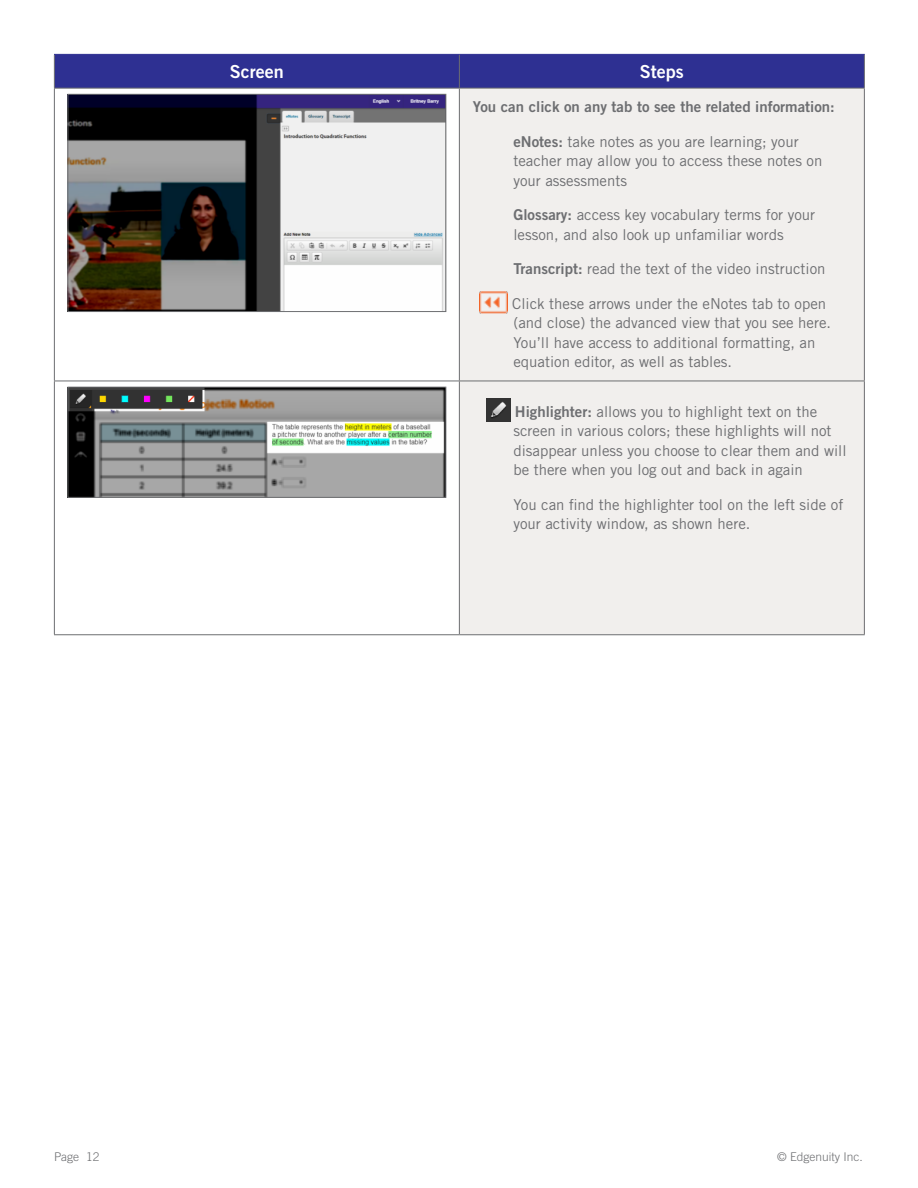
<style>
.page{position:relative;width:918px;height:1188px;background:#fff}
.page>*{position:absolute;margin:0;border:0;box-sizing:border-box;transform-origin:0 0}
.t1{font:18px "Trade Gothic LT Std Bd 2";color:#fff}
.t2{font:15px/19.5px "Trade Gothic LT Std";color:#6d6e71}
.t3{font:15px "Trade Gothic LT Std Bd 2";color:#6d6e71}
.t4{font:300 12px "Trade Gothic LT Std";color:#6d6e71}
.s1{font-family:"Trade Gothic LT Std Bd 2"}
</style>
<div class="page">
<div style="left:55px;top:55px;width:809px;height:33px;background:#2e3092"></div>
<div style="left:460px;top:89px;width:404px;height:545px;background:#f1efed"></div>
<hr style="left:54px;top:55px;width:1px;height:33px;background:#6d6e71">
<hr style="left:459px;top:55px;width:1px;height:33px;background:#6d6e71">
<hr style="left:864px;top:55px;width:1px;height:33px;background:#6d6e71">
<hr style="left:54px;top:88px;width:405px;height:1px;background:#6d6e71">
<hr style="left:459px;top:88px;width:406px;height:1px;background:#6d6e71">
<hr style="left:54px;top:88px;width:1px;height:293px;background:#6d6e71">
<hr style="left:54px;top:381px;width:405px;height:1px;background:#6d6e71">
<hr style="left:54px;top:381px;width:1px;height:253px;background:#6d6e71">
<hr style="left:459px;top:88px;width:1px;height:293px;background:#6d6e71">
<hr style="left:864px;top:88px;width:1px;height:293px;background:#6d6e71">
<hr style="left:459px;top:381px;width:406px;height:1px;background:#6d6e71">
<hr style="left:459px;top:381px;width:1px;height:253px;background:#6d6e71">
<hr style="left:864px;top:381px;width:1px;height:253px;background:#6d6e71">
<hr style="left:54px;top:634px;width:405px;height:1px;background:#6d6e71">
<hr style="left:459px;top:634px;width:406px;height:1px;background:#6d6e71">
<hr style="left:54px;top:54px;width:405px;height:1px;background:#2e3092">
<hr style="left:459px;top:54px;width:406px;height:1px;background:#2e3092">
<img style="left:70px;top:96px;width:374px;height:214px">
<div style="left:68px;top:94px;width:378px;height:218px;border:1px solid #6d6e71"></div>
<img style="left:480px;top:291px;width:28px;height:22px">
<img style="left:70px;top:389px;width:374px;height:107px">
<div style="left:68px;top:387px;width:378px;height:111px;border:1px solid #6d6e71"></div>
<img style="left:486px;top:399px;width:24px;height:22px">
<p class="t1" style="left:230px;top:60px;width:55px">Screen</p>
<p class="t1" style="left:640px;top:60px;width:45px">Steps</p>
<p class="t3" style="left:473px;top:98px;width:364px">You can click on any tab to see the related information:</p>
<p class="t2" style="left:513px;top:132px;width:311px"><span class="s1">eNotes:</span> take notes as you are learning; your teacher may allow you to access these notes on your assessments</p>
<p class="t2" style="left:513px;top:205px;width:303px"><span class="s1">Glossary:</span> access key vocabulary terms for your lesson, and also look up unfamiliar words</p>
<p class="t2" style="left:513px;top:259px;width:314px"><span class="s1">Transcript:</span> read the text of the video instruction</p>
<p class="t2" style="left:512px;top:294px;width:320px">Click these arrows under the eNotes tab to open (and close) the advanced view that you see here.<br>You’ll have access to additional formatting, an equation editor, as well as tables.</p>
<p class="t2" style="left:513px;top:401px;width:335px"><span class="s1">Highlighter:</span> allows you to highlight text on the screen in various colors; these highlights will not disappear unless you choose to clear them and will be there when you log out and back in again</p>
<p class="t2" style="left:513px;top:494px;width:331px">You can find the highlighter tool on the left side of your activity window, as shown here.</p>
<p class="t4" style="left:54px;top:1149px;width:47px">Page 12</p>
<p class="t4" style="left:777px;top:1149px;width:87px">© Edgenuity Inc.</p>
</div>
